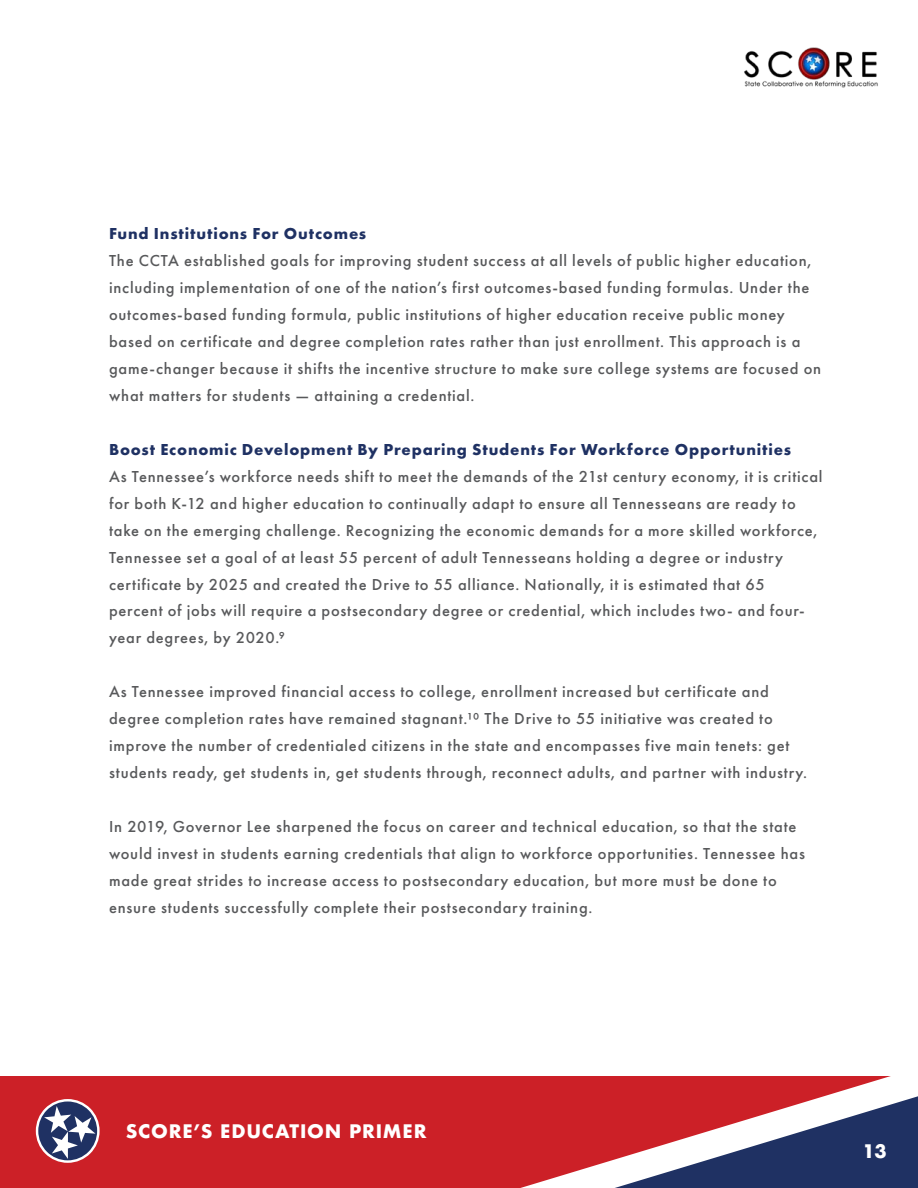
<style>
.page{position:relative;width:918px;height:1188px;background:#fff}
.page>*{position:absolute;margin:0;border:0;box-sizing:border-box;transform-origin:0 0}
.t1{font:700 18.15px "Futura";letter-spacing:.04em;color:#fff}
.t2{font:500 16.5px/27px "Futura PT";letter-spacing:.045em;color:#58595b}
.t3{font:700 16.5px "Futura PT";letter-spacing:.05em;color:#1f3163}
</style>
<div class="page">
<div style="left:0;top:1076px;width:918px;height:112px;background:#cc2027"></div>
<svg style="left:520px;top:1076px;width:398px;height:112px"></svg>
<svg style="left:36px;top:1099px;width:64px;height:64px"></svg>
<img style="left:744px;top:47px;width:134px;height:41px">
<p class="t3" style="left:109px;top:222px;width:259px">Fund Institutions For Outcomes</p>
<p class="t2" style="left:109px;top:247px;width:714px">The CCTA established goals for improving student success at all levels of public higher education, including implementation of one of the nation’s first outcomes-based funding formulas. Under the outcomes-based funding formula, public institutions of higher education receive public money based on certificate and degree completion rates rather than just enrollment. This approach is a game-changer because it shifts the incentive structure to make sure college systems are focused on what matters for students — attaining a credential.</p>
<p class="t3" style="left:109px;top:438px;width:684px">Boost Economic Development By Preparing Students For Workforce Opportunities</p>
<p class="t2" style="left:109px;top:463px;width:715px">As Tennessee’s workforce needs shift to meet the demands of the 21st century economy, it is critical for both K-12 and higher education to continually adapt to ensure all Tennesseans are ready to take on the emerging challenge. Recognizing the economic demands for a more skilled workforce, Tennessee set a goal of at least 55 percent of adult Tennesseans holding a degree or industry certificate by 2025 and created the Drive to 55 alliance. Nationally, it is estimated that 65 percent of jobs will require a postsecondary degree or credential, which includes two- and four&shy;year degrees, by 2020.⁹</p>
<p class="t2" style="left:109px;top:679px;width:700px">As Tennessee improved financial access to college, enrollment increased but certificate and degree completion rates have remained stagnant.¹⁰ The Drive to 55 initiative was created to improve the number of credentialed citizens in the state and encompasses five main tenets: get students ready, get students in, get students through, reconnect adults, and partner with industry.</p>
<p class="t2" style="left:109px;top:813px;width:697px">In 2019, Governor Lee sharpened the focus on career and technical education, so that the state would invest in students earning credentials that align to workforce opportunities. Tennessee has made great strides to increase access to postsecondary education, but more must be done to ensure students successfully complete their postsecondary training.</p>
<p class="t1" style="left:126px;top:1118px;width:302px">SCORE’S EDUCATION PRIMER</p>
<p class="t1" style="left:863px;top:1138px;width:26px">13</p>
</div>
